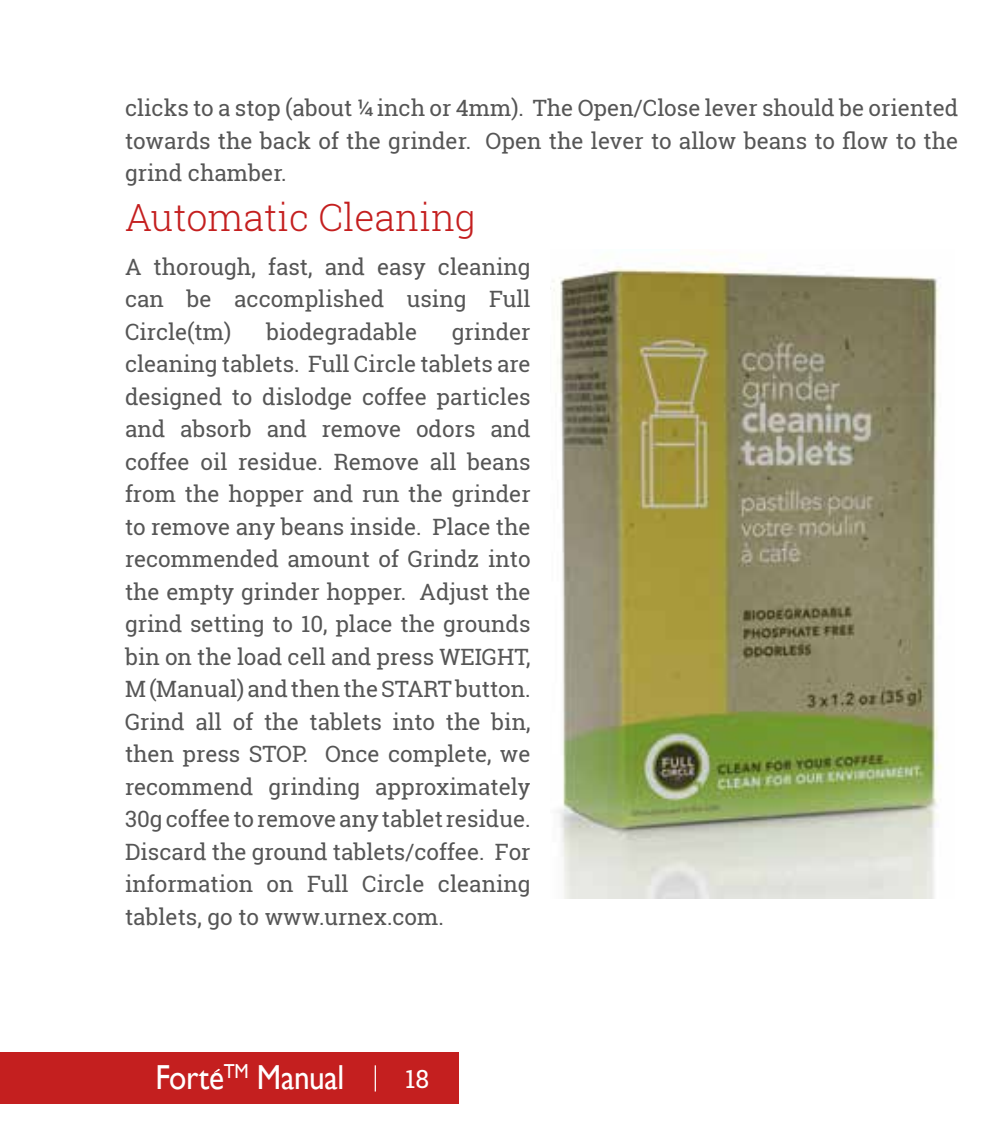
<style>
.page{position:relative;width:1000px;height:1125px;background:#fff}
.page>*{position:absolute;margin:0;border:0;box-sizing:border-box;transform-origin:0 0}
.t1{font:300 37.5px "Roboto Slab";color:#c41f1f}
.t2{font:34.75px "Gill Sans";letter-spacing:-.01em;color:#fff;scale:.9 1}
.t3{font:25px "Roboto Slab";color:#fff}
.t4{font:22.5px/32.5px "Roboto Slab";color:#565656;text-align:justify}
</style>
<div class="page">
<div style="left:0;top:1053px;width:459px;height:51px;background:#c41f1f"></div>
<svg style="left:214px;top:1069px;width:6px;height:4px"></svg>
<svg style="left:375px;top:1065px;width:1px;height:27px"></svg>
<img style="left:552px;top:263px;width:389px;height:635px">
<p class="t4" style="left:125px;top:91px;width:835px">clicks to a stop (about ¼ inch or 4mm). The Open/Close lever should be oriented towards the back of the grinder. Open the lever to allow beans to flow to the grind chamber.</p>
<h1 class="t1" style="left:125px;top:192px;width:352px">Automatic Cleaning</h1>
<p class="t4" style="left:125px;top:250px;width:407px">A thorough, fast, and easy cleaning can be accomplished using Full Circle(tm)</p>
<p class="t4" style="left:125px;top:315px;width:407px;text-indent:327px">grinder cleaning tablets. Full Circle tablets are designed to dislodge coffee particles and absorb and remove odors and coffee oil residue. Remove all beans from the hopper and run the grinder to remove any beans inside. Place the recommended amount of Grindz into the empty grinder hopper. Adjust the grind setting to 10, place the grounds bin on the load cell and press WEIGHT, M (Manual) and then the START button.<br>Grind all of the tablets into the bin, then press STOP. Once complete, we recommend grinding approximately 30g coffee to remove any tablet residue.<br>Discard the ground tablets/coffee. For information on Full Circle cleaning tablets, go to www.urnex.com.</p>
<p class="t4" style="left:266px;top:315px;width:153px">biodegradable</p>
<h2 class="t2" style="left:155px;top:1057px;width:211px">Forte<sup>TM</sup> Manual</h2>
<p class="t3" style="left:405px;top:1061px;width:26px">18</p>
</div>
